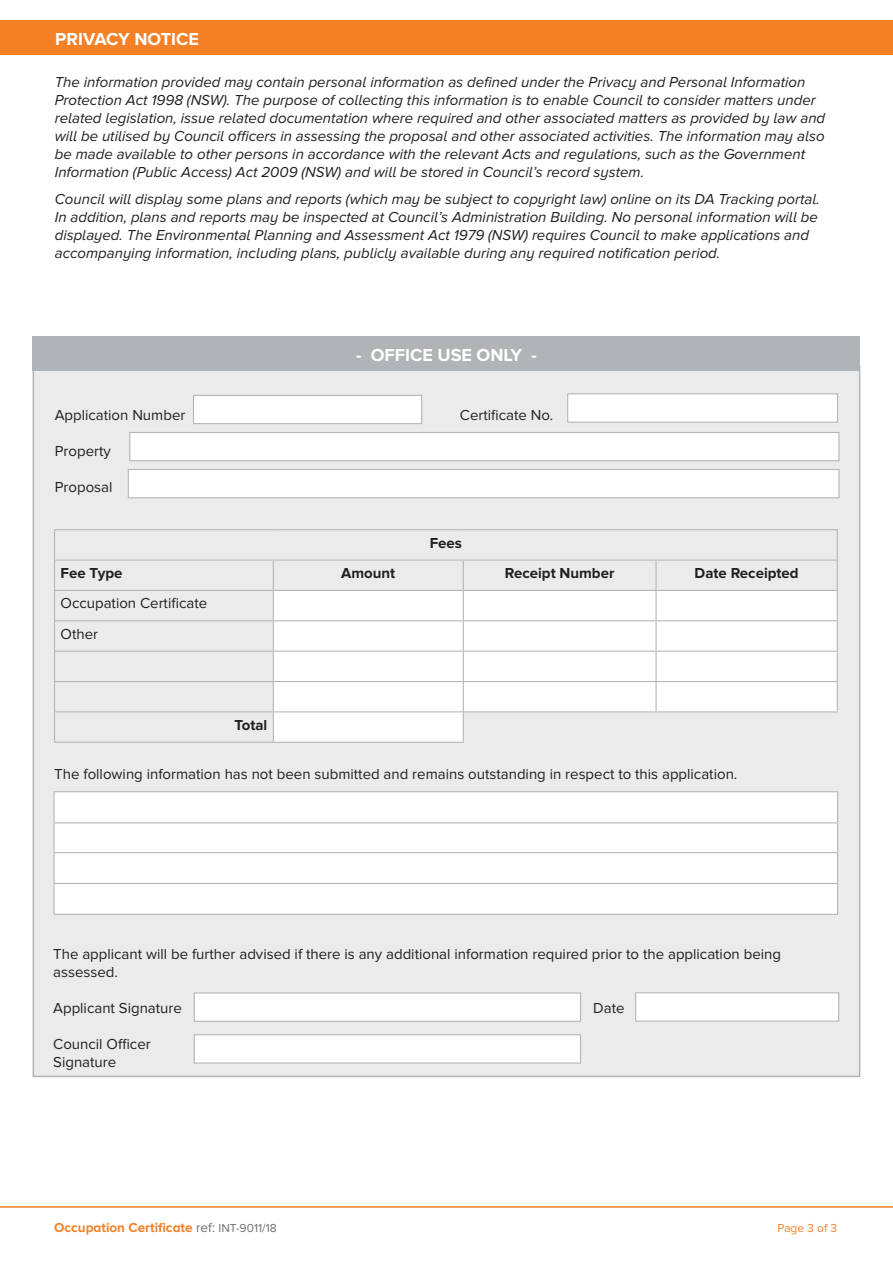
<style>
.page{position:relative;width:893px;height:1263px;background:#fff}
.page>*{position:absolute;margin:0;border:0;box-sizing:border-box;transform-origin:0 0}
.t1{font:700 18px "Proxima Nova";color:#fff}
.t2{font:italic 15px/18px "Proxima Nova A";color:#231f20}
.t3{font:15px/18px "Proxima Nova";color:#231f20}
.t4{font:700 15px "Proxima Nova";color:#231f20}
.t5{font:700 13.5px "Proxima Nova A";color:#f58025}
.t6{font:12px "Proxima Nova";color:#f58025}
.s1{font-weight:400;color:#6d6e71}
.s2{font-family:"Proxima Nova";font-weight:400;font-size:12px;color:#6d6e71}
</style>
<div class="page">
<div style="left:33px;top:366px;width:827px;height:711px;background:#ebebec;border:2px solid #b1b4b6"></div>
<hr style="left:0;top:1206px;width:893px;height:2px;background:#f58025">
<div style="left:0;top:21px;width:893px;height:34px;background:#f58025"></div>
<div style="left:33px;top:336px;width:827px;height:34px;background:#b1b4b6"></div>
<div style="left:128px;top:469px;width:711px;height:29px;background:#fff;border:1px solid #b1b4b6"></div>
<div style="left:193px;top:395px;width:229px;height:29px;background:#fff;border:1px solid #b1b4b6"></div>
<div style="left:129px;top:432px;width:710px;height:29px;background:#fff;border:1px solid #b1b4b6"></div>
<div style="left:567px;top:393px;width:271px;height:30px;background:#fff;border:1px solid #b1b4b6"></div>
<svg style="left:274px;top:591px;width:563px;height:151px;fill:#fff"></svg>
<hr style="left:54px;top:529px;width:219px;height:1px;background:#b1b4b6">
<hr style="left:273px;top:529px;width:190px;height:1px;background:#b1b4b6">
<hr style="left:463px;top:529px;width:193px;height:1px;background:#b1b4b6">
<hr style="left:656px;top:529px;width:182px;height:1px;background:#b1b4b6">
<hr style="left:54px;top:559px;width:219px;height:2px;background:#b1b4b6">
<hr style="left:273px;top:559px;width:190px;height:2px;background:#b1b4b6">
<hr style="left:463px;top:559px;width:193px;height:2px;background:#b1b4b6">
<hr style="left:656px;top:559px;width:182px;height:2px;background:#b1b4b6">
<hr style="left:655px;top:561px;width:2px;height:29px;background:#b1b4b6">
<hr style="left:54px;top:590px;width:219px;height:1px;background:#b1b4b6">
<svg style="left:54px;top:530px;width:1px;height:90px"></svg>
<hr style="left:273px;top:590px;width:190px;height:1px;background:#b1b4b6">
<svg style="left:273px;top:561px;width:1px;height:59px"></svg>
<hr style="left:463px;top:590px;width:193px;height:1px;background:#b1b4b6">
<svg style="left:463px;top:561px;width:1px;height:59px"></svg>
<hr style="left:656px;top:590px;width:182px;height:1px;background:#b1b4b6">
<hr style="left:655px;top:591px;width:2px;height:29px;background:#b1b4b6">
<svg style="left:837px;top:530px;width:1px;height:90px"></svg>
<hr style="left:54px;top:620px;width:219px;height:1px;background:#b1b4b6">
<hr style="left:54px;top:621px;width:1px;height:30px;background:#b1b4b6">
<hr style="left:273px;top:620px;width:190px;height:1px;background:#b1b4b6">
<hr style="left:273px;top:621px;width:1px;height:30px;background:#b1b4b6">
<hr style="left:463px;top:620px;width:193px;height:1px;background:#b1b4b6">
<hr style="left:463px;top:621px;width:1px;height:30px;background:#b1b4b6">
<hr style="left:656px;top:620px;width:182px;height:1px;background:#b1b4b6">
<hr style="left:655px;top:621px;width:2px;height:30px;background:#b1b4b6">
<hr style="left:837px;top:621px;width:1px;height:30px;background:#b1b4b6">
<hr style="left:54px;top:651px;width:219px;height:1px;background:#b1b4b6">
<hr style="left:273px;top:651px;width:190px;height:1px;background:#b1b4b6">
<hr style="left:463px;top:651px;width:193px;height:1px;background:#b1b4b6">
<hr style="left:656px;top:651px;width:182px;height:1px;background:#b1b4b6">
<hr style="left:655px;top:652px;width:2px;height:29px;background:#b1b4b6">
<hr style="left:54px;top:681px;width:219px;height:1px;background:#b1b4b6">
<svg style="left:54px;top:652px;width:1px;height:59px"></svg>
<hr style="left:273px;top:681px;width:190px;height:1px;background:#b1b4b6">
<svg style="left:273px;top:652px;width:1px;height:59px"></svg>
<hr style="left:463px;top:681px;width:193px;height:1px;background:#b1b4b6">
<svg style="left:463px;top:652px;width:1px;height:59px"></svg>
<hr style="left:656px;top:681px;width:182px;height:1px;background:#b1b4b6">
<hr style="left:655px;top:682px;width:2px;height:29px;background:#b1b4b6">
<svg style="left:837px;top:652px;width:1px;height:59px"></svg>
<hr style="left:54px;top:711px;width:219px;height:1px;background:#b1b4b6">
<hr style="left:54px;top:712px;width:1px;height:30px;background:#b1b4b6">
<hr style="left:273px;top:711px;width:190px;height:1px;background:#b1b4b6">
<hr style="left:273px;top:712px;width:1px;height:30px;background:#b1b4b6">
<hr style="left:463px;top:711px;width:193px;height:1px;background:#b1b4b6">
<hr style="left:463px;top:712px;width:1px;height:30px;background:#b1b4b6">
<hr style="left:656px;top:711px;width:182px;height:1px;background:#b1b4b6">
<hr style="left:54px;top:742px;width:219px;height:1px;background:#b1b4b6">
<hr style="left:273px;top:742px;width:191px;height:1px;background:#b1b4b6">
<div style="left:55px;top:793px;width:782px;height:120px;background:#fff"></div>
<hr style="left:54px;top:791px;width:784px;height:1px;background:#b1b4b6">
<hr style="left:54px;top:792px;width:1px;height:30px;background:#b1b4b6">
<hr style="left:837px;top:792px;width:1px;height:30px;background:#b1b4b6">
<hr style="left:54px;top:822px;width:784px;height:1px;background:#b1b4b6">
<svg style="left:54px;top:823px;width:1px;height:29px"></svg>
<svg style="left:837px;top:823px;width:1px;height:29px"></svg>
<hr style="left:54px;top:852px;width:784px;height:1px;background:#b1b4b6">
<hr style="left:54px;top:853px;width:1px;height:30px;background:#b1b4b6">
<hr style="left:837px;top:853px;width:1px;height:30px;background:#b1b4b6">
<hr style="left:54px;top:883px;width:784px;height:1px;background:#b1b4b6">
<hr style="left:54px;top:884px;width:1px;height:30px;background:#b1b4b6">
<hr style="left:837px;top:884px;width:1px;height:30px;background:#b1b4b6">
<hr style="left:54px;top:914px;width:784px;height:1px;background:#b1b4b6">
<div style="left:194px;top:992px;width:387px;height:30px;background:#fff;border:1px solid #b1b4b6"></div>
<div style="left:635px;top:992px;width:204px;height:30px;background:#fff;border:1px solid #b1b4b6"></div>
<div style="left:194px;top:1034px;width:387px;height:29px;background:#fff;border:1px solid #b1b4b6"></div>
<p class="t1" style="left:55px;top:29px;width:145px">PRIVACY NOTICE</p>
<p class="t2" style="left:55px;top:73px;width:772px">The information provided may contain personal information as defined under the Privacy and Personal Information Protection Act 1998 (NSW). The purpose of collecting this information is to enable Council to consider matters under related legislation, issue related documentation where required and other associated matters as provided by law and will be utilised by Council officers in assessing the proposal and other associated activities. The information may also be made available to other persons in accordance with the relevant Acts and regulations, such as the Government Information (Public Access) Act 2009 (NSW) and will be stored in Council’s record system.</p>
<p class="t2" style="left:55px;top:190px;width:767px">Council will display some plans and reports (which may be subject to copyright law) online on its DA Tracking portal.<br>In addition, plans and reports may be inspected at Council’s Administration Building. No personal information will be displayed. The Environmental Planning and Assessment Act 1979 (NSW) requires Council to make applications and accompanying information, including plans, publicly available during any required notification period.</p>
<p class="t1" style="left:356px;top:344px;width:182px">- OFFICE USE ONLY -</p>
<p class="t3" style="left:55px;top:406px;width:132px">Application Number</p>
<p class="t3" style="left:460px;top:406px;width:95px">Certificate No.</p>
<p class="t3" style="left:55px;top:442px;width:58px">Property</p>
<p class="t3" style="left:55px;top:478px;width:59px">Proposal</p>
<p class="t4" style="left:430px;top:534px;width:34px">Fees</p>
<p class="t4" style="left:61px;top:564px;width:64px">Fee Type</p>
<p class="t4" style="left:341px;top:564px;width:56px">Amount</p>
<p class="t4" style="left:505px;top:564px;width:111px">Receipt Number</p>
<p class="t4" style="left:695px;top:564px;width:106px">Date Receipted</p>
<p class="t3" style="left:61px;top:594px;width:148px">Occupation Certificate</p>
<p class="t3" style="left:61px;top:625px;width:39px">Other</p>
<p class="t4" style="left:234px;top:716px;width:34px">Total</p>
<p class="t3" style="left:54px;top:765px;width:685px">The following information has not been submitted and remains outstanding in respect to this application.</p>
<p class="t3" style="left:53px;top:945px;width:729px">The applicant will be further advised if there is any additional information required prior to the application being assessed.</p>
<p class="t3" style="left:53px;top:999px;width:130px">Applicant Signature</p>
<p class="t3" style="left:593px;top:999px;width:33px">Date</p>
<p class="t3" style="left:53px;top:1035px;width:99px">Council Officer<br>Signature</p>
<p class="t5" style="left:54px;top:1219px;width:224px">Occupation Certificate <span class="s1">ref:</span> <span class="s2">INT-9011/18</span></p>
<p class="t6" style="left:777px;top:1220px;width:61px">Page 3 of 3</p>
</div>
